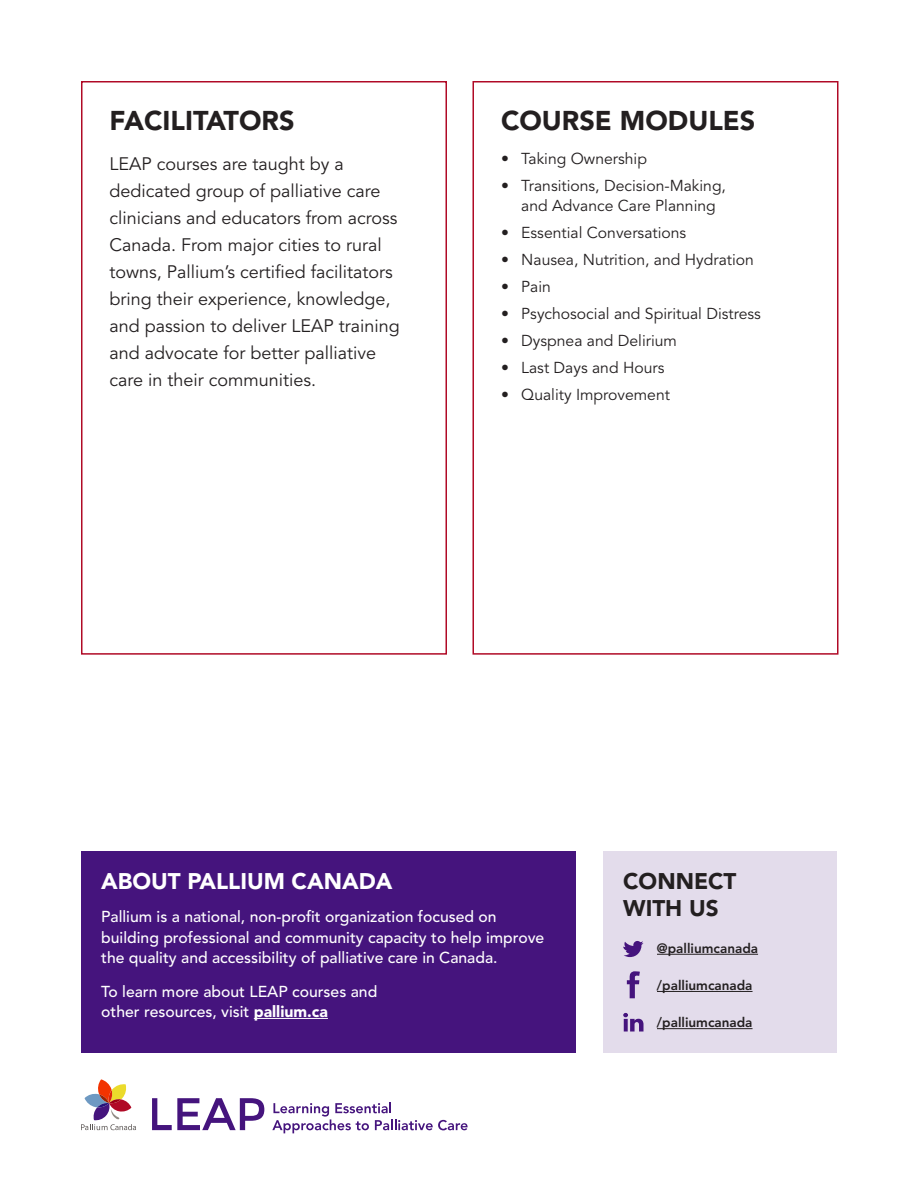
<style>
.page{position:relative;width:918px;height:1188px;background:#fff}
.page>*{position:absolute;margin:0;border:0;box-sizing:border-box;transform-origin:0 0}
.t1{font:900 27px "Avenir LT Std";color:#231f20}
.t2{font:900 22.5px "Avenir LT Std";color:#fff}
.t3{font:900 22.5px/27px "Avenir LT Std";color:#231f20}
.P_-_Body_-_Large{font:18px/27px "Avenir LT Std";color:#231f20}
.P_-_Body_-_Regular{font:500 15.75px/20.2px "Avenir LT Std";color:#fff}
.t4{font:15.75px/20.2px "Avenir LT Std";color:#231f20}
.P_-_Body_-_Links{font:800 13.5px "Avenir LT Std";color:#231f20}
.s1{font-weight:900}
</style>
<div class="page">
<svg style="left:152px;top:1098px;width:112px;height:32px"></svg>
<svg style="left:81px;top:1079px;width:55px;height:51px"></svg>
<svg style="left:272px;top:1102px;width:196px;height:31px"></svg>
<div style="left:81px;top:851px;width:495px;height:202px;background:#45147d"></div>
<hr style="left:254px;top:1018px;width:74px;height:1px;background:#fff">
<div style="left:603px;top:851px;width:234px;height:202px;background:#e3dceb"></div>
<hr style="left:657px;top:1028px;width:96px;height:1px;background:#231f20">
<hr style="left:657px;top:991px;width:96px;height:1px;background:#231f20">
<hr style="left:657px;top:954px;width:101px;height:1px;background:#231f20">
<svg style="left:623px;top:941px;width:20px;height:16px"></svg>
<svg style="left:623px;top:1013px;width:21px;height:19px"></svg>
<svg style="left:627px;top:971px;width:13px;height:27px"></svg>
<div style="left:81px;top:81px;width:366px;height:574px;border:2px solid #b00a26"></div>
<div style="left:472px;top:81px;width:366px;height:574px;border:2px solid #b00a26"></div>
<h2 class="t1" style="left:110px;top:104px;width:187px">FACILITATORS</h2>
<p class="P_-_Body_-_Large" style="left:110px;top:151px;width:292px">LEAP courses are taught by a dedicated group of palliative care clinicians and educators from across Canada. From major cities to rural towns, Pallium’s certified facilitators bring their experience, knowledge, and passion to deliver LEAP training and advocate for better palliative care in their communities.</p>
<h2 class="t1" style="left:501px;top:104px;width:256px">COURSE MODULES</h2>
<p class="t4" style="left:501px;top:149px;width:147px">• Taking Ownership</p>
<p class="t4" style="left:521px;top:176px;width:206px;text-indent:-20px">• Transitions, Decision-Making, and Advance Care Planning</p>
<p class="t4" style="left:501px;top:223px;width:187px">• Essential Conversations</p>
<p class="t4" style="left:501px;top:250px;width:254px">• Nausea, Nutrition, and Hydration</p>
<p class="t4" style="left:501px;top:277px;width:52px">• Pain</p>
<p class="t4" style="left:501px;top:304px;width:261px">• Psychosocial and Spiritual Distress</p>
<p class="t4" style="left:501px;top:331px;width:178px">• Dyspnea and Delirium</p>
<p class="t4" style="left:501px;top:358px;width:165px">• Last Days and Hours</p>
<p class="t4" style="left:501px;top:385px;width:171px">• Quality Improvement</p>
<h3 class="t2" style="left:101px;top:867px;width:293px">ABOUT PALLIUM CANADA</h3>
<p class="P_-_Body_-_Regular" style="left:101px;top:907px;width:445px">Pallium is a national, non-profit organization focused on building professional and community capacity to help improve the quality and accessibility of palliative care in Canada.</p>
<p class="P_-_Body_-_Regular" style="left:101px;top:981px;width:278px">To learn more about LEAP courses and other resources, visit <span class="s1">pallium.ca</span></p>
<h2 class="t3" style="left:623px;top:867px;width:115px">CONNECT<br>WITH US</h2>
<p class="P_-_Body_-_Links" style="left:657px;top:940px;width:103px">@palliumcanada</p>
<p class="P_-_Body_-_Links" style="left:657px;top:977px;width:97px">/palliumcanada</p>
<p class="P_-_Body_-_Links" style="left:657px;top:1015px;width:97px">/palliumcanada</p>
</div>
